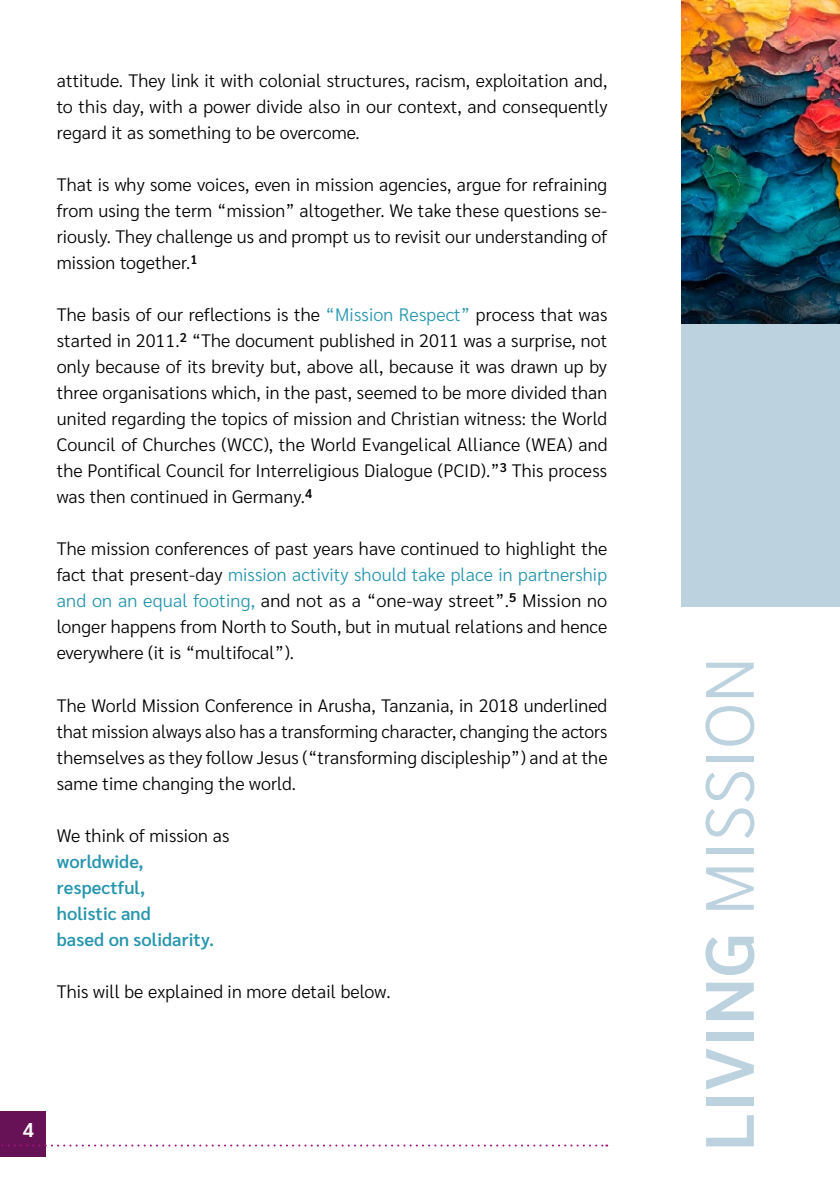
<style>
.page{position:relative;width:840px;height:1191px;background:#fff}
.page>*{position:absolute;margin:0;border:0;box-sizing:border-box;transform-origin:0 0}
.t1{font:300 68px "Sarabun";letter-spacing:.01em;color:#bcd2de}
.t2{font:600 20px "Sarabun";color:#fff}
.t3{font:300 18px/26px "Sarabun";letter-spacing:.005em;color:#000;text-align:justify}
.t4{font:600 18px/26px "Sarabun";letter-spacing:.005em;color:#2695ad}
.s1{color:#2695ad}
.s2{font-weight:600}
</style>
<div class="page">
<div style="left:0;top:1111px;width:45px;height:46px;background:#671156"></div>
<svg style="left:1px;top:1144px;width:606px;height:2px"></svg>
<div style="left:680px;top:0;width:159px;height:607px;background:#bcd2de"></div>
<img style="left:680px;top:0;width:159px;height:323px">
<p class="t3" style="left:57px;top:68px;width:552px">attitude. They link it with colonial structures, racism, exploitation and, to this day, with a power divide also in our context, and consequently regard it as something to be overcome.</p>
<p class="t3" style="left:57px;top:172px;width:551px">That is why some voices, even in mission agencies, argue for refraining from using the term “mission” altogether. We take these questions se&shy;riously. They challenge us and prompt us to revisit our understanding of mission together.<sup>1</sup></p>
<p class="t3" style="left:57px;top:302px;width:552px">The basis of our reflections is the <span class="s1">“Mission Respect”</span> process that was started in 2011.<sup>2</sup> “The document published in 2011 was a surprise, not only because of its brevity but, above all, because it was drawn up by three organisations which, in the past, seemed to be more divided than united regarding the topics of mission and Christian witness: the World Council of Churches (WCC), the World Evangelical Alliance (WEA) and the Pontifical Council for Interreligious Dialogue (PCID).”<sup>3</sup> This process was then continued in Germany.<sup>4</sup></p>
<p class="t3" style="left:57px;top:536px;width:551px">The mission conferences of past years have continued to highlight the fact that present-day <span class="s1">mission activity should take place in partnership and on an equal footing,</span> and not as a “one-way street”.<sup>5</sup> Mission no longer happens from North to South, but in mutual relations and hence everywhere (it is “multifocal”).</p>
<p class="t3" style="left:57px;top:692px;width:552px">The World Mission Conference in Arusha, Tanzania, in 2018 underlined that mission always also has a transforming character, changing the actors themselves as they follow Jesus (“transforming discipleship”) and at the same time changing the world.</p>
<p class="t3" style="left:57px;top:822px;width:174px">We think of mission as</p>
<p class="t4" style="left:57px;top:848px;width:159px">worldwide, respectful,<br>holistic and<br>based on solidarity.</p>
<p class="t3" style="left:57px;top:978px;width:335px">This will be explained in more detail below.</p>
<p class="t2" style="left:23px;top:1118px;width:13px">4</p>
<h1 class="t1" style="left:690px;top:1151px;width:496px;rotate:-90deg"><span class="s2">LIVING</span> MISSION</h1>
</div>
